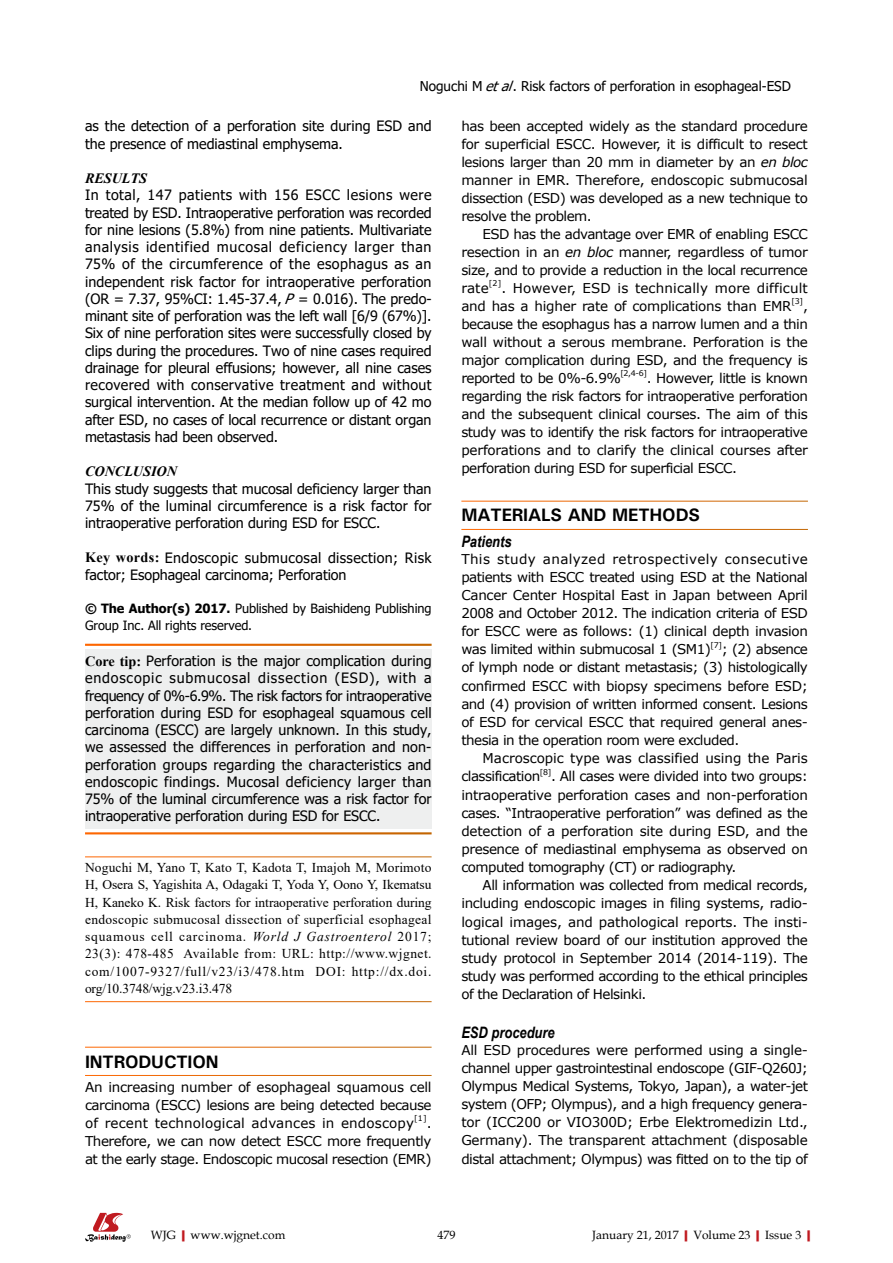
<style>
.page{position:relative;width:893px;height:1263px;background:#fff}
.page>*{position:absolute;margin:0;border:0;box-sizing:border-box;transform-origin:0 0}
.t1{font:700 18px "Univers";letter-spacing:-.01em;color:#000}
.t2{font:italic 700 15.75px "Arial Narrow";color:#000}
.t3{font:14.25px/17.2px "Tahoma";letter-spacing:-.005em;color:#000}
.t4{font:13.5px/18px "Verdana";letter-spacing:-.035em;color:#000;text-align:justify}
.t5{font:13.5px/17.2px "Times New Roman";letter-spacing:.055em;color:#000;text-align:justify}
.t6{font:13.5px/18px "Verdana";letter-spacing:-.01em;color:#000}
.t7{font:13.5px "Verdana";letter-spacing:-.015em;color:#000}
.t8{font:13.5px "Tahoma";color:#000}
.t9{font:13.5px "Verdana";letter-spacing:-.005em;color:#000}
.t10{font:12.75px/17.2px "Tahoma";letter-spacing:-.005em;color:#000}
.t11{font:12px "Book Antiqua";color:#000}
.t12{font:7.8px "Verdana";color:#000}
.s1{font-style:italic}
.s2{font-family:"Times New Roman";font-weight:700;font-style:italic}
.s3{font-family:"Times New Roman";font-weight:700}
.s4{font-weight:700}
.s5{font-weight:700;color:#c01a20}
</style>
<div class="page">
<div style="left:85px;top:650px;width:347px;height:179px;background:#eeefef"></div>
<svg style="left:85px;top:1213px;width:46px;height:29px"></svg>
<p class="t8" style="left:420px;top:77px;width:373px">Noguchi M <span class="s1">etal</span>. Risk factors of perforation in esophageal-ESD</p>
<p class="t3" style="left:85px;top:118px;width:348px">as the detection of a perforation site during ESD and the presence of mediastinal emphysema.</p>
<p class="t3" style="left:85px;top:170px;width:348px"><span class="s2">RESULTS<br></span>In total, 147 patients with 156 ESCC lesions were treated by ESD. Intraoperative perforation was recorded for nine lesions (5.8%) from nine patients. Multivariate analysis identified mucosal deficiency larger than 75% of the circumference of the esophagus as an independent risk factor for intraoperative perforation (OR = 7.37, 95%CI: 1.45-37.4, <span class="s1">P</span>= 0.016). The predo&shy;minant site of perforation was the left wall [6/9 (67%)].<br>Six of nine perforation sites were successfully closed by clips during the procedures. Two of nine cases required drainage for pleural effusions; however, all nine cases recovered with conservative treatment and without surgical intervention. At the median follow up of 42 mo after ESD, no cases of local recurrence or distant organ metastasis had been observed.</p>
<p class="t3" style="left:85px;top:463px;width:348px"><span class="s2">CONCLUSION<br></span>This study suggests that mucosal deficiency larger than 75% of the luminal circumference is a risk factor for intraoperative perforation during ESD for ESCC.</p>
<p class="t3" style="left:85px;top:550px;width:348px"><span class="s3">Key words:</span> Endoscopic submucosal dissection; Risk factor; Esophageal carcinoma; Perforation</p>
<p class="t10" style="left:85px;top:601px;width:348px"><span class="s4">© The Author(s) 2017.</span> Published by Baishideng Publishing<br>Group Inc. All rights reserved.</p>
<p class="t3" style="left:85px;top:653px;width:348px;text-align:justify"><span class="s3">Core tip:</span> Perforation is the major complication during endoscopic submucosal dissection (ESD), with a frequency of 0%-6.9%. The risk factors for intraoperative perforation during ESD for esophageal squamous cell carcinoma (ESCC) are largely unknown. In this study, we assessed the differences in perforation and non&shy;perforation groups regarding the characteristics and endoscopic findings. Mucosal deficiency larger than 75% of the luminal circumference was a risk factor for intraoperative perforation during ESD for ESCC.</p>
<p class="t5" style="left:85px;top:858px;width:348px">Noguchi M, Yano T, Kato T, Kadota T, Imajoh M, Morimoto H, Osera S, Yagishita A, Odagaki T, Yoda Y, Oono Y, Ikematsu H, Kaneko K. Risk factors for intraoperative perforation during endoscopic submucosal dissection of superficial esophageal squamous cell carcinoma. <span class="s1">World J Gastroenterol</span> 2017; 23(3): 478-485 Available from: URL: http://www.wjgnet. com/1007-9327/full/v23/i3/478.htm DOI: http://dx.doi. org/10.3748/wjg.v23.i3.478</p>
<p class="t1" style="left:85px;top:1050px;width:135px">INTRODUCTION</p>
<p class="t4" style="left:85px;top:1077px;width:348px">An increasing number of esophageal squamous cell carcinoma (ESCC) lesions are being detected because of recent technological advances in endoscopy</p>
<p class="t12" style="left:414px;top:1112px;width:14px">[1]</p>
<p class="t4" style="left:85px;top:1113px;width:348px;text-indent:342px">.<br>Therefore, we can now detect ESCC more frequently at the early stage. Endoscopic mucosal resection (EMR)</p>
<p class="t4" style="left:461px;top:117px;width:348px">has been accepted widely as the standard procedure</p>
<p class="t4" style="left:461px;top:135px;width:348px">for superficial ESCC. However, it is difficult to resect</p>
<p class="t4" style="left:461px;top:153px;width:348px">lesions larger than 20 mm in diameter by an <span class="s1">en bloc</span></p>
<p class="t7" style="left:461px;top:171px;width:348px">manner in EMR. Therefore, endoscopic submucosal</p>
<p class="t4" style="left:461px;top:189px;width:348px">dissection (ESD) was developed as a new technique to</p>
<p class="t4" style="left:461px;top:207px;width:132px">resolve the problem.</p>
<p class="t4" style="left:483px;top:225px;width:327px">ESD has the advantage over EMR of enabling ESCC</p>
<p class="t4" style="left:461px;top:243px;width:348px">resection in an <span class="s1">en bloc</span> manner, regardless of tumor</p>
<p class="t4" style="left:461px;top:261px;width:348px">size, and to provide a reduction in the local recurrence</p>
<p class="t4" style="left:461px;top:279px;width:29px">rate</p>
<p class="t12" style="left:489px;top:278px;width:14px">[2]</p>
<p class="t6" style="left:461px;top:279px;width:348px;text-indent:40px">. However, ESD is technically more difficult and has a higher rate of complications than EMR</p>
<p class="t12" style="left:791px;top:296px;width:13px">[3]</p>
<p class="t4" style="left:461px;top:297px;width:348px;text-indent:342px">, because the esophagus has a narrow lumen and a thin wall without a serous membrane. Perforation is the major complication during ESD, and the frequency is reported to be 0%-6.9%</p>
<p class="t12" style="left:620px;top:368px;width:28px">[2,4-6]</p>
<p class="t4" style="left:461px;top:369px;width:348px;text-indent:185px">. However, little is known regarding the risk factors for intraoperative perforation and the subsequent clinical courses. The aim of this study was to identify the risk factors for intraoperative perforations and to clarify the clinical courses after perforation during ESD for superficial ESCC.</p>
<p class="t1" style="left:461px;top:504px;width:240px">MATERIALS AND METHODS</p>
<p class="t2" style="left:461px;top:529px;width:52px">Patients</p>
<p class="t4" style="left:461px;top:549px;width:348px">This study analyzed retrospectively consecutive patients with ESCC treated using ESD at the National Cancer Center Hospital East in Japan between April 2008 and October 2012. The indication criteria of ESD for ESCC were as follows: (1) clinical depth invasion was limited within submucosal 1 (SM1)</p>
<p class="t12" style="left:710px;top:639px;width:13px">[7]</p>
<p class="t4" style="left:722px;top:640px;width:88px">; (2) absence</p>
<p class="t4" style="left:461px;top:658px;width:348px">of lymph node or distant metastasis; (3) histologically</p>
<p class="t4" style="left:461px;top:676px;width:348px">confirmed ESCC with biopsy specimens before ESD;</p>
<p class="t4" style="left:461px;top:695px;width:348px">and (4) provision of written informed consent. Lesions</p>
<p class="t4" style="left:461px;top:713px;width:348px">of ESD for cervical ESCC that required general anes-</p>
<p class="t4" style="left:461px;top:731px;width:279px">thesia in the operation room were excluded.</p>
<p class="t9" style="left:483px;top:749px;width:327px">Macroscopic type was classified using the Paris</p>
<p class="t4" style="left:461px;top:767px;width:80px">classification</p>
<p class="t12" style="left:540px;top:766px;width:13px">[8]</p>
<p class="t4" style="left:551px;top:767px;width:258px">. All cases were divided into two groups:</p>
<p class="t4" style="left:461px;top:785px;width:348px">intraoperative perforation cases and non-perforation</p>
<p class="t4" style="left:461px;top:804px;width:348px">cases. “Intraoperative perforation” was defined as the</p>
<p class="t7" style="left:461px;top:822px;width:348px">detection of a perforation site during ESD, and the</p>
<p class="t4" style="left:461px;top:840px;width:348px">presence of mediastinal emphysema as observed on</p>
<p class="t4" style="left:461px;top:858px;width:277px">computed tomography (CT) or radiography.</p>
<p class="t4" style="left:483px;top:876px;width:327px">All information was collected from medical records,</p>
<p class="t4" style="left:461px;top:894px;width:346px">including endoscopic images in filing systems, radio-</p>
<p class="t6" style="left:461px;top:912px;width:348px">logical images, and pathological reports. The insti-</p>
<p class="t4" style="left:461px;top:931px;width:348px">tutional review board of our institution approved the</p>
<p class="t4" style="left:461px;top:949px;width:348px">study protocol in September 2014 (2014-119). The</p>
<p class="t4" style="left:461px;top:967px;width:348px">study was performed according to the ethical principles</p>
<p class="t4" style="left:461px;top:985px;width:187px">of the Declaration of Helsinki.</p>
<p class="t2" style="left:461px;top:1020px;width:95px">ESD procedure</p>
<p class="t4" style="left:461px;top:1041px;width:348px">All ESD procedures were performed using a single&shy;channel upper gastrointestinal endoscope (GIF-Q260J; Olympus Medical Systems, Tokyo, Japan), a water-jet system (OFP; Olympus), and a high frequency genera&shy;tor (ICC200 or VIO300D; Erbe Elektromedizin Ltd., Germany). The transparent attachment (disposable distal attachment; Olympus) was fitted on to the tip of</p>
<p class="t11" style="left:151px;top:1226px;width:136px">WJG<span class="s5">|</span>www.wjgnet.com</p>
<p class="t11" style="left:437px;top:1226px;width:19px">479</p>
<p class="t11" style="left:592px;top:1226px;width:225px">January 21, 2017<span class="s5">|</span>Volume 23<span class="s5">|</span>Issue 3<span class="s5">|</span></p>
</div>
